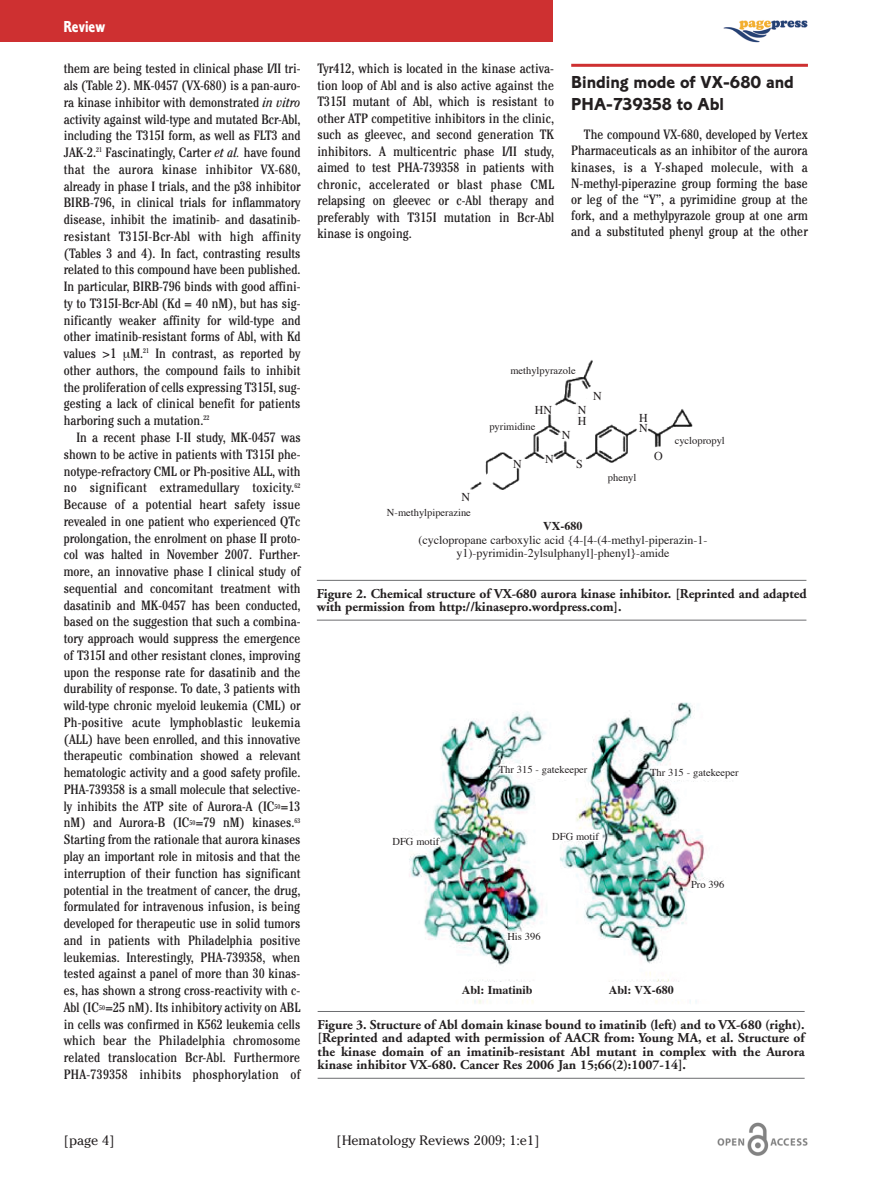
<style>
.page{position:relative;width:893px;height:1191px;background:#fff}
.page>*{position:absolute;margin:0;border:0;box-sizing:border-box;transform-origin:0 0}
.t1{font:18px/21.6px "Corinthian Bold Plain";color:#231f20}
.t2{font:16.5px "Corinthian Bold Condensed Plain";color:#fff}
.t3{font:condensed 13.5px/16.8px "Cheltenham";letter-spacing:.005em;color:#231f20;text-align:justify}
.t4{font:700 13.5px/13.5px "Adobe Garamond";letter-spacing:-.005em;color:#231f20}
.t5{font:13.5px "Cheltenham";color:#231f20}
.t6{font:12px/10.5px "Times";color:#231f20}
.t7{font:700 12px "Times";color:#231f20}
.t8{font:10.5px "Times";color:#231f20}
.s1{font-style:italic}
.s2{font-size:6.75px}
</style>
<div class="page">
<hr style="left:571px;top:64px;width:237px;height:3px;background:#ce3031">
<div style="left:0;top:0;width:553px;height:42px;background:#ce3031"></div>
<img style="left:717px;top:1123px;width:91px;height:33px">
<img style="left:723px;top:20px;width:84px;height:23px">
<hr style="left:317px;top:580px;width:489px;height:1px;background:#6c6d70">
<hr style="left:317px;top:620px;width:489px;height:1px;background:#6c6d70">
<img style="left:470px;top:360px;width:223px;height:130px">
<img style="left:409px;top:702px;width:307px;height:302px">
<hr style="left:318px;top:1011px;width:487px;height:1px;background:#6c6d70">
<hr style="left:318px;top:1077px;width:487px;height:1px;background:#6c6d70">
<p class="t2" style="left:63px;top:21px;width:43px">Review</p>
<p class="t3" style="left:64px;top:61px;width:238px">them are being tested in clinical phase I/II tri&shy;als (Table 2). MK-0457 (VX-680) is a pan-auro&shy;ra kinase inhibitor with demonstrated <span class="s1">in vitro </span>activity against wild-type and mutated Bcr-Abl, including the T315I form, as well as FLT3 and JAK-2.<sup>21</sup> Fascinatingly, Carter <span class="s1">et al.</span> have found that the aurora kinase inhibitor VX-680, already in phase I trials, and the p38 inhibitor BIRB-796, in clinical trials for inflammatory disease, inhibit the imatinib- and dasatinib&shy;resistant T315I-Bcr-Abl with high affinity (Tables 3 and 4). In fact, contrasting results related to this compound have been published.<br>In particular, BIRB-796 binds with good affini&shy;ty to T315I-Bcr-Abl (Kd = 40 nM), but has sig&shy;nificantly weaker affinity for wild-type and other imatinib-resistant forms of Abl, with Kd values &gt;1 M.<sup>21</sup> In contrast, as reported by other authors, the compound fails to inhibit the proliferation of cells expressing T315I, sug&shy;gesting a lack of clinical benefit for patients harboring such a mutation.<sup>22</sup></p>
<p class="t3" style="left:64px;top:430px;width:238px;text-indent:13px">In a recent phase I-II study, MK-0457 was shown to be active in patients with T315I phe&shy;notype-refractory CML or Ph-positive ALL, with no significant extramedullary toxicity.<sup>62<br></sup>Because of a potential heart safety issue revealed in one patient who experienced QTc prolongation, the enrolment on phase II proto&shy;col was halted in November 2007. Further&shy;more, an innovative phase I clinical study of sequential and concomitant treatment with dasatinib and MK-0457 has been conducted, based on the suggestion that such a combina&shy;tory approach would suppress the emergence of T315I and other resistant clones, improving upon the response rate for dasatinib and the durability of response. To date, 3 patients with wild-type chronic myeloid leukemia (CML) or Ph-positive acute lymphoblastic leukemia (ALL) have been enrolled, and this innovative therapeutic combination showed a relevant hematologic activity and a good safety profile.<br>PHA-739358 is a small molecule that selective&shy;ly inhibits the ATP site of Aurora-A (IC<span class="s2">50</span>=13 nM) and Aurora-B (IC<sup>50</sup>=79 nM) kinases.<sup>63<br></sup>Starting from the rationale that aurora kinases play an important role in mitosis and that the interruption of their function has significant potential in the treatment of cancer, the drug, formulated for intravenous infusion, is being developed for therapeutic use in solid tumors and in patients with Philadelphia positive leukemias. Interestingly, PHA-739358, when tested against a panel of more than 30 kinas&shy;es, has shown a strong cross-reactivity with c-Abl (IC<sup>50</sup>=25 nM). Its inhibitory activity on ABL in cells was confirmed in K562 leukemia cells which bear the Philadelphia chromosome related translocation Bcr-Abl. Furthermore PHA-739358 inhibits phosphorylation of</p>
<p class="t3" style="left:317px;top:62px;width:238px">Tyr412, which is located in the kinase activa&shy;tion loop of Abl and is also active against the T315I mutant of Abl, which is resistant to other ATP competitive inhibitors in the clinic, such as gleevec, and second generation TK inhibitors. A multicentric phase I/II study, aimed to test PHA-739358 in patients with chronic, accelerated or blast phase CML relapsing on gleevec or c-Abl therapy and preferably with T315I mutation in Bcr-Abl kinase is ongoing.</p>
<h1 class="t1" style="left:571px;top:73px;width:224px">Binding mode of VX-680 and<br>PHA-739358 to Abl</h1>
<p class="t3" style="left:571px;top:128px;width:238px;line-height:16.2px;text-indent:13px">The compound VX-680, developed by Vertex Pharmaceuticals as an inhibitor of the aurora kinases, is a Y-shaped molecule, with a N-methyl-piperazine group forming the base or leg of the “Y”, a pyrimidine group at the fork, and a methylpyrazole group at one arm and a substituted phenyl group at the other</p>
<p class="t6" style="left:461px;top:493px;width:10px">N</p>
<p class="t8" style="left:387px;top:508px;width:85px">N-methylpiperazine</p>
<p class="t8" style="left:510px;top:366px;width:67px">methylpyrazole</p>
<p class="t6" style="left:593px;top:392px;width:10px">N</p>
<p class="t6" style="left:535px;top:406px;width:19px">HN</p>
<p class="t6" style="left:578px;top:406px;width:10px">N<br>H</p>
<p class="t6" style="left:639px;top:413px;width:10px">H<br>N</p>
<p class="t6" style="left:562px;top:431px;width:10px">N</p>
<p class="t6" style="left:576px;top:460px;width:8px">S</p>
<p class="t8" style="left:489px;top:422px;width:48px">pyrimidine</p>
<p class="t6" style="left:654px;top:451px;width:10px">O</p>
<p class="t6" style="left:545px;top:454px;width:10px">N</p>
<p class="t6" style="left:513px;top:460px;width:10px">N</p>
<p class="t8" style="left:608px;top:473px;width:30px">phenyl</p>
<p class="t8" style="left:675px;top:436px;width:52px">cyclopropyl</p>
<p class="t7" style="left:543px;top:521px;width:41px">VX-680</p>
<p class="t6" style="left:418px;top:534px;width:290px;line-height:13.5px;text-align:center">(cyclopropane carboxylic acid {4-[4-(4-methyl-piperazin-1- y1)-pyrimidin-2ylsulphanyl]-phenyl}-amide</p>
<p class="t4" style="left:317px;top:588px;width:491px">Figure 2. Chemical structure of VX-680 aurora kinase inhibitor. [Reprinted and adapted with permission from http://kinasepro.wordpress.com].</p>
<p class="t8" style="left:393px;top:837px;width:48px">DFG motif</p>
<p class="t8" style="left:499px;top:765px;width:90px">Thr 315 - gatekeeper</p>
<p class="t8" style="left:650px;top:768px;width:90px">Thr 315 - gatekeeper</p>
<p class="t8" style="left:552px;top:832px;width:48px">DFG motif</p>
<p class="t8" style="left:507px;top:932px;width:35px">His 396</p>
<p class="t8" style="left:691px;top:880px;width:35px">Pro 396</p>
<p class="t7" style="left:462px;top:985px;width:72px">Abl: Imatinib</p>
<p class="t7" style="left:609px;top:985px;width:67px">Abl: VX-680</p>
<p class="t4" style="left:318px;top:1019px;width:489px;text-align:justify">Figure 3. Structure of Abl domain kinase bound to imatinib (left) and to VX-680 (right). [Reprinted and adapted with permission of AACR from: Young MA, et al. Structure of the kinase domain of an imatinib-resistant Abl mutant in complex with the Aurora kinase inhibitor VX-680. Cancer Res 2006 Jan 15;66(2):1007-14].</p>
<p class="t5" style="left:64px;top:1132px;width:52px">[page 4]</p>
<p class="t5" style="left:337px;top:1132px;width:204px">[Hematology Reviews 2009; 1:e1]</p>
</div>
